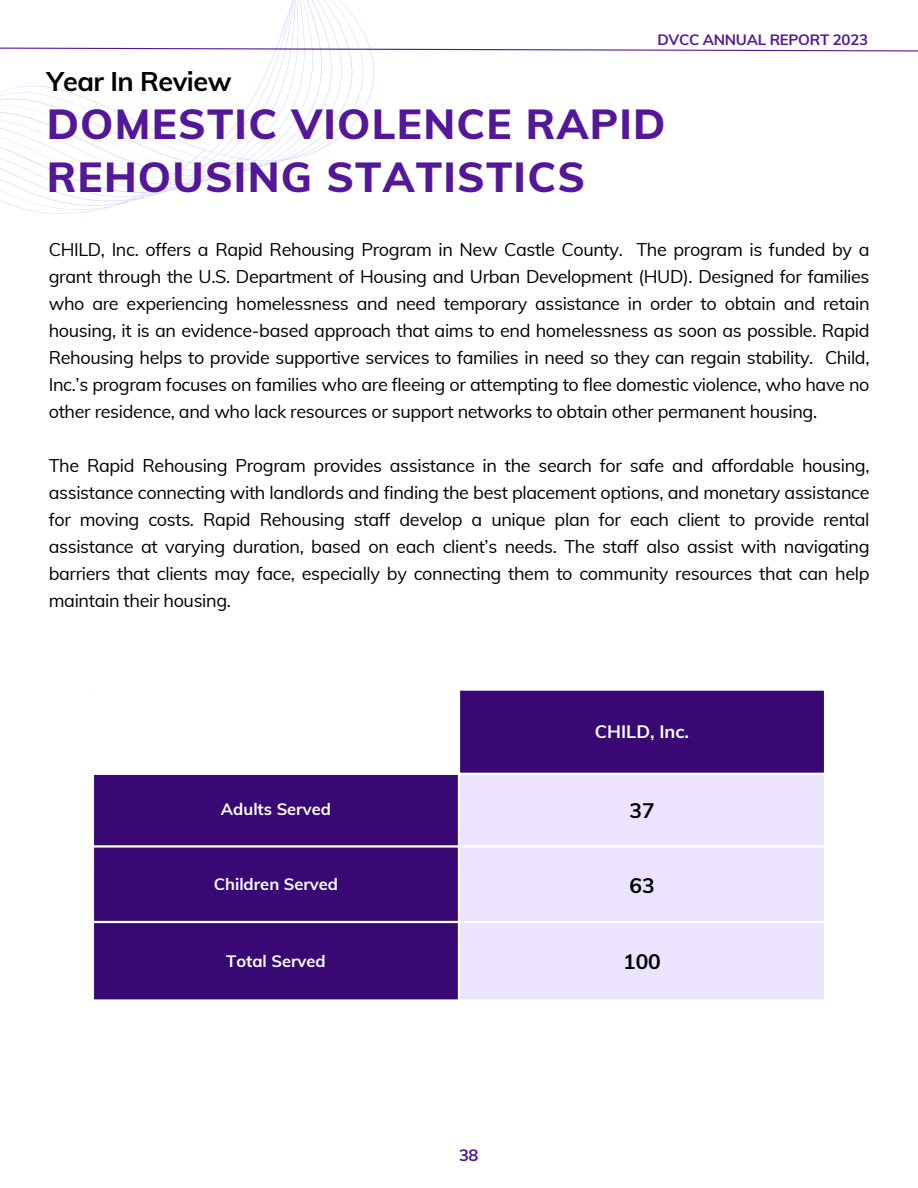
<style>
.page{position:relative;width:918px;height:1188px;background:#fff}
.page>*{position:absolute;margin:0;border:0;box-sizing:border-box;transform-origin:0 0}
.t1{font:800 42px/52.8px "Muli";letter-spacing:.03em;color:#551799}
.t2{font:700 27px "Muli";letter-spacing:-.02em;color:#000}
.t3{font:700 21px "Muli";color:#000}
.t4{font:18px/27px "Muli";letter-spacing:-.02em;color:#000;text-align:justify}
.t5{font:700 18px "Muli";color:#fff}
.t6{font:700 16.5px "Muli";color:#fff}
.t7{font:700 16.5px "Muli";color:#551799}
.t8{font:700 15px "Muli";letter-spacing:-.02em;color:#551799}
</style>
<div class="page">
<svg style="left:0;top:0;width:374px;height:214px"></svg>
<svg style="left:0;top:47px;width:918px;height:5px"></svg>
<svg style="left:94px;top:691px;width:730px;height:308px;fill:#380975"></svg>
<div style="left:460px;top:775px;width:364px;height:224px;background:#ece3ff"></div>
<hr style="left:458px;top:691px;width:2px;height:308px;background:#fff">
<hr style="left:92px;top:773px;width:734px;height:2px;background:#fff">
<hr style="left:92px;top:845px;width:734px;height:3px;background:#fff">
<hr style="left:92px;top:921px;width:734px;height:2px;background:#fff">
<p class="t8" style="left:657px;top:30px;width:212px">DVCC ANNUAL REPORT 2023</p>
<p class="t2" style="left:47px;top:63px;width:186px">Year In Review</p>
<p class="t1" style="left:47px;top:97px;width:620px">DOMESTIC VIOLENCE RAPID<br>REHOUSING STATISTICS</p>
<p class="t4" style="left:49px;top:235px;width:822px">CHILD, Inc. offers a Rapid Rehousing Program in New Castle County. The program is funded by a grant through the U.S. Department of Housing and Urban Development (HUD). Designed for families who are experiencing homelessness and need temporary assistance in order to obtain and retain housing, it is an evidence-based approach that aims to end homelessness as soon as possible. Rapid Rehousing helps to provide supportive services to families in need so they can regain stability. Child, Inc.’s program focuses on families who are fleeing or attempting to flee domestic violence, who have no other residence, and who lack resources or support networks to obtain other permanent housing.</p>
<p class="t4" style="left:49px;top:451px;width:822px">The Rapid Rehousing Program provides assistance in the search for safe and affordable housing, assistance connecting with landlords and finding the best placement options, and monetary assistance for moving costs. Rapid Rehousing staff develop a unique plan for each client to provide rental assistance at varying duration, based on each client’s needs. The staff also assist with navigating barriers that clients may face, especially by connecting them to community resources that can help maintain their housing.</p>
<p class="t5" style="left:595px;top:720px;width:96px">CHILD, Inc.</p>
<p class="t6" style="left:221px;top:799px;width:112px">Adults Served</p>
<p class="t3" style="left:629px;top:797px;width:27px">37</p>
<p class="t6" style="left:214px;top:874px;width:126px">Children Served</p>
<p class="t3" style="left:629px;top:871px;width:27px">63</p>
<p class="t6" style="left:226px;top:950px;width:101px">Total Served</p>
<p class="t3" style="left:623px;top:948px;width:39px">100</p>
<p class="t7" style="left:459px;top:1144px;width:21px">38</p>
</div>
